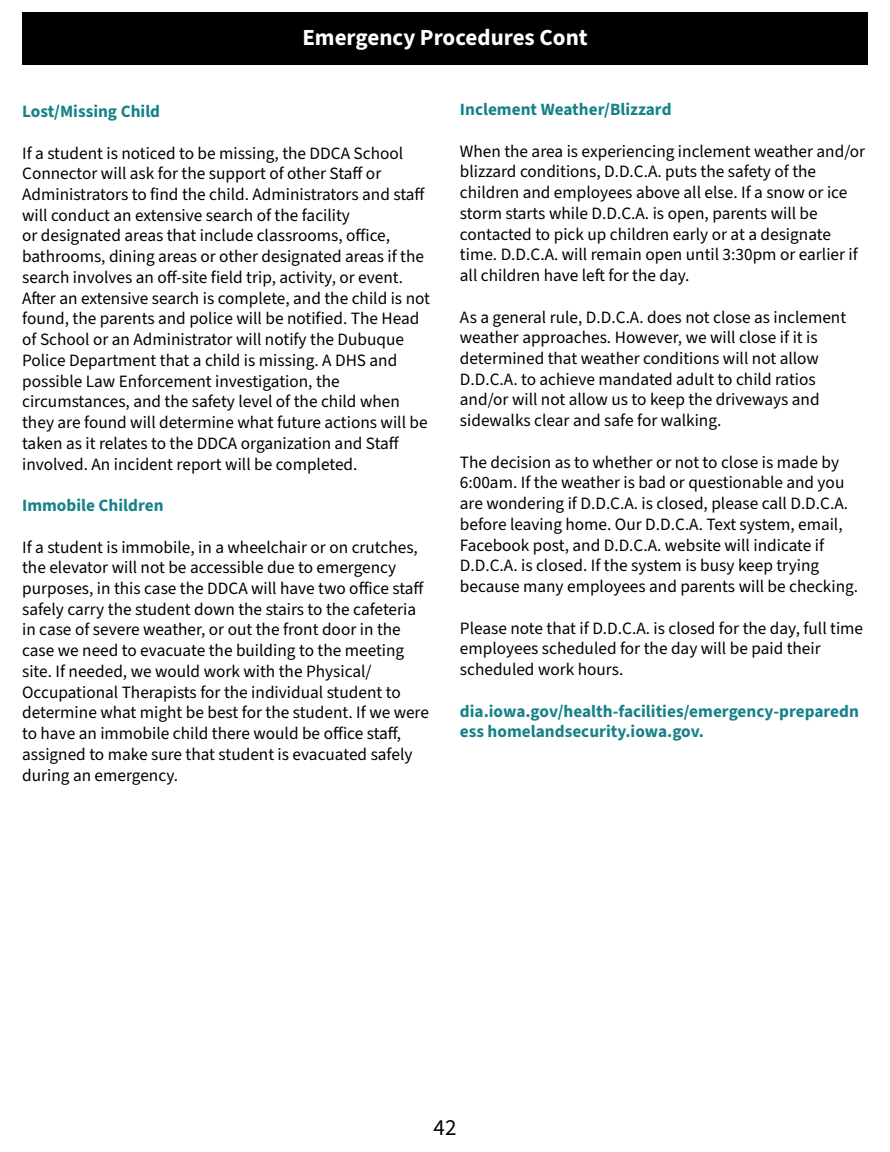
<style>
.page{position:relative;width:890px;height:1152px;background:#fff}
.page>*{position:absolute;margin:0;border:0;box-sizing:border-box;transform-origin:0 0}
.t1{font:700 23.2px "Source Sans 3";color:#fff}
.t2{font:23.2px "Source Sans 3";color:#000}
.t3{font:17.2px/20.8px "Source Sans 3";color:#000}
.t4{font:700 17.2px/20.8px "Source Sans 3";color:#168288}
</style>
<div class="page">
<div style="left:22px;top:12px;width:846px;height:53px;background:#000"></div>
<h1 class="t1" style="left:302px;top:22px;width:287px">Emergency Procedures Cont</h1>
<p class="t4" style="left:22px;top:101px;width:140px">Lost/Missing Child</p>
<p class="t3" style="left:22px;top:142px;width:409px">If a student is noticed to be missing, the DDCA School Connector will ask for the support of other Staff or Administrators to find the child. Administrators and staff will conduct an extensive search of the facility<br>or designated areas that include classrooms, office, bathrooms, dining areas or other designated areas if the search involves an off-site field trip, activity, or event.<br>After an extensive search is complete, and the child is not found, the parents and police will be notified. The Head of School or an Administrator will notify the Dubuque Police Department that a child is missing. A DHS and possible Law Enforcement investigation, the circumstances, and the safety level of the child when they are found will determine what future actions will be taken as it relates to the DDCA organization and Staff involved. An incident report will be completed.</p>
<p class="t4" style="left:22px;top:495px;width:143px">Immobile Children</p>
<p class="t3" style="left:22px;top:536px;width:408px">If a student is immobile, in a wheelchair or on crutches, the elevator will not be accessible due to emergency purposes, in this case the DDCA will have two office staff safely carry the student down the stairs to the cafeteria in case of severe weather, or out the front door in the case we need to evacuate the building to the meeting site. If needed, we would work with the Physical/ Occupational Therapists for the individual student to determine what might be best for the student. If we were to have an immobile child there would be office staff, assigned to make sure that student is evacuated safely during an emergency.</p>
<p class="t4" style="left:460px;top:99px;width:213px">Inclement Weather/Blizzard</p>
<p class="t3" style="left:460px;top:141px;width:407px">When the area is experiencing inclement weather and/or blizzard conditions, D.D.C.A. puts the safety of the children and employees above all else. If a snow or ice storm starts while D.D.C.A. is open, parents will be contacted to pick up children early or at a designate time. D.D.C.A. will remain open until 3:30pm or earlier if all children have left for the day.</p>
<p class="t3" style="left:460px;top:306px;width:388px">As a general rule, D.D.C.A. does not close as inclement weather approaches. However, we will close if it is determined that weather conditions will not allow D.D.C.A. to achieve mandated adult to child ratios and/or will not allow us to keep the driveways and sidewalks clear and safe for walking.</p>
<p class="t3" style="left:460px;top:452px;width:400px">The decision as to whether or not to close is made by 6:00am. If the weather is bad or questionable and you are wondering if D.D.C.A. is closed, please call D.D.C.A. before leaving home. Our D.D.C.A. Text system, email, Facebook post, and D.D.C.A. website will indicate if D.D.C.A. is closed. If the system is busy keep trying because many employees and parents will be checking.</p>
<p class="t3" style="left:460px;top:617px;width:405px">Please note that if D.D.C.A. is closed for the day, full time employees scheduled for the day will be paid their scheduled work hours.</p>
<p class="t4" style="left:460px;top:700px;width:401px">dia.iowa.gov/health-facilities/emergency-preparedn ess homelandsecurity.iowa.gov.</p>
<h1 class="t2" style="left:434px;top:1112px;width:24px">42</h1>
</div>
